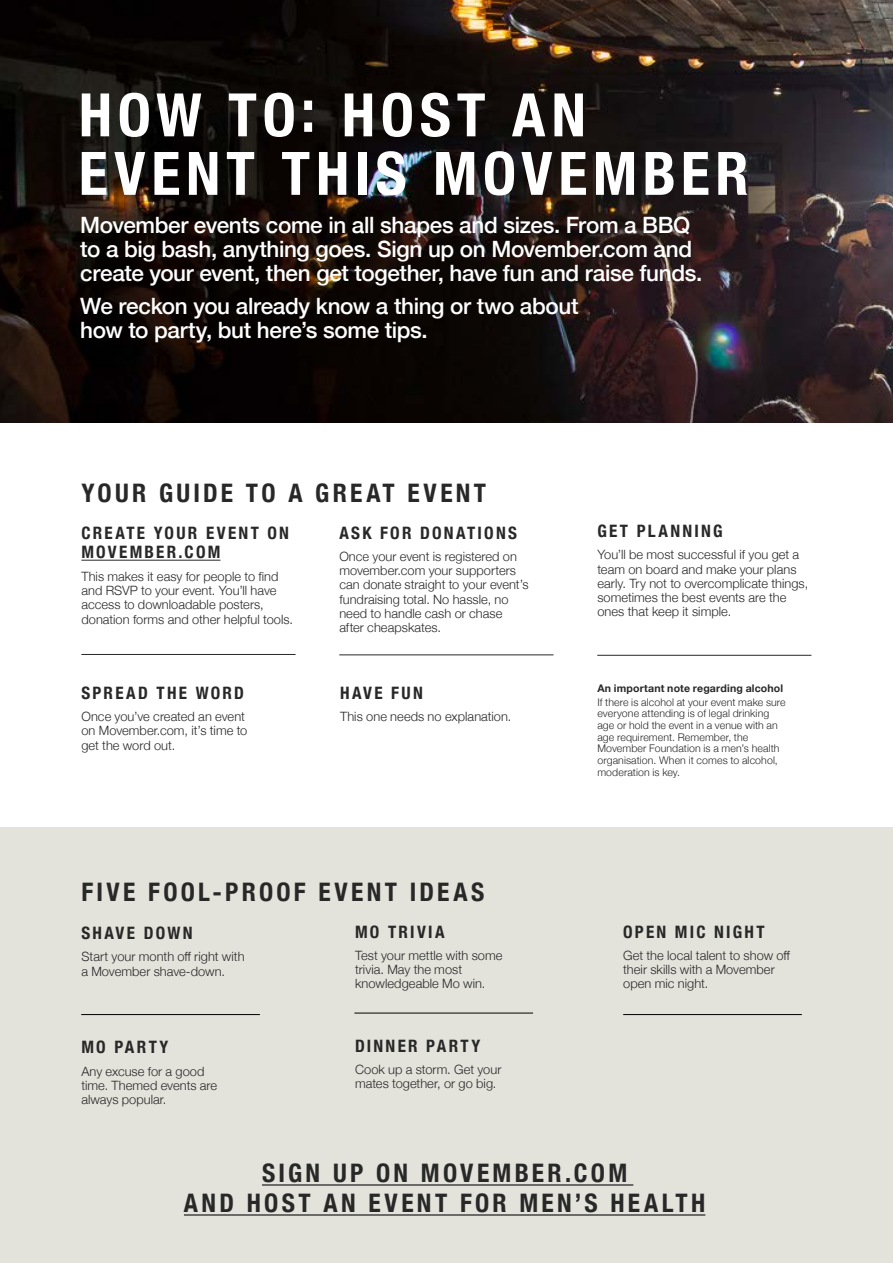
<style>
.page{position:relative;width:893px;height:1263px;background:#fff}
.page>*{position:absolute;margin:0;border:0;box-sizing:border-box;transform-origin:0 0}
.t1{font:700 condensed 60px/58.5px "Helvetica Neue";letter-spacing:.095em;color:#fff}
.t2{font:700 condensed 25.5px/30px "Helvetica Neue";letter-spacing:.13em;color:#292829;text-align:center}
.t3{font:500 22.5px/24px "Helvetica Neue";letter-spacing:-.015em;color:#fff}
.t4{font:700 condensed 17.1px/20px "Helvetica Neue";letter-spacing:.13em;color:#292829}
.t5{font:300 12.9px/14.2px "Helvetica Neue";letter-spacing:.005em;color:#292829}
.t6{font:300 10.5px/11.7px "Helvetica Neue";letter-spacing:.01em;color:#292829}
.t7{font:700 10.5px "Helvetica Neue";letter-spacing:.015em;color:#292829}
</style>
<div class="page">
<div style="left:0;top:827px;width:893px;height:436px;background:#e3e3db"></div>
<img style="left:0;top:0;width:893px;height:422px">
<hr style="left:81px;top:1014px;width:179px;height:1px;background:#000">
<hr style="left:354px;top:1013px;width:179px;height:1px;background:#000">
<hr style="left:623px;top:1014px;width:179px;height:1px;background:#000">
<hr style="left:81px;top:560px;width:139px;height:1px;background:#292829">
<hr style="left:81px;top:654px;width:215px;height:1px;background:#292829">
<hr style="left:339px;top:655px;width:214px;height:1px;background:#292829">
<hr style="left:597px;top:655px;width:214px;height:1px;background:#292829">
<hr style="left:262px;top:1184px;width:371px;height:1px;background:#292829">
<hr style="left:184px;top:1214px;width:521px;height:1px;background:#292829">
<h1 class="t1" style="left:79px;top:82px;width:671px">HOW TO: HOST AN<br>EVENT THIS MOVEMBER</h1>
<h3 class="t3" style="left:80px;top:212px;width:624px">Movember events come in all shapes and sizes. From a BBQ to a big bash, anything goes. Sign up on Movember.com and create your event, then get together, have fun and raise funds.</h3>
<h3 class="t3" style="left:80px;top:293px;width:500px">We reckon you already know a thing or two about how to party, but here’s some tips.</h3>
<h2 class="t2" style="left:81px;top:476px;width:406px">YOUR GUIDE TO A GREAT EVENT</h2>
<h3 class="t4" style="left:81px;top:521px;width:209px">CREATE YOUR EVENT ON<br>MOVEMBER.COM</h3>
<p class="t5" style="left:81px;top:568px;width:213px">This makes it easy for people to find and RSVP to your event. You’ll have access to downloadable posters, donation forms and other helpful tools.</p>
<h3 class="t4" style="left:339px;top:521px;width:179px">ASK FOR DONATIONS</h3>
<p class="t5" style="left:339px;top:548px;width:191px">Once your event is registered on movember.com your supporters can donate straight to your event’s fundraising total. No hassle, no need to handle cash or chase after cheapskates.</p>
<h3 class="t4" style="left:81px;top:682px;width:164px">SPREAD THE WORD</h3>
<p class="t5" style="left:81px;top:709px;width:167px">Once you’ve created an event on Movember.com, it’s time to get the word out.</p>
<h3 class="t4" style="left:340px;top:682px;width:84px">HAVE FUN</h3>
<p class="t5" style="left:340px;top:709px;width:173px">This one needs no explanation.</p>
<h2 class="t2" style="left:81px;top:875px;width:404px">FIVE FOOL-PROOF EVENT IDEAS</h2>
<h3 class="t4" style="left:355px;top:920px;width:91px">MO TRIVIA</h3>
<p class="t5" style="left:355px;top:947px;width:149px">Test your mettle with some trivia. May the most knowledgeable Mo win.</p>
<h3 class="t4" style="left:81px;top:922px;width:113px">SHAVE DOWN</h3>
<p class="t5" style="left:81px;top:949px;width:165px">Start your month off right with a Movember shave-down.</p>
<h3 class="t4" style="left:81px;top:1036px;width:89px">MO PARTY</h3>
<p class="t5" style="left:81px;top:1063px;width:137px">Any excuse for a good time. Themed events are always popular.</p>
<h3 class="t4" style="left:355px;top:1035px;width:127px">DINNER PARTY</h3>
<p class="t5" style="left:355px;top:1062px;width:148px">Cook up a storm. Get your mates together, or go big.</p>
<h3 class="t4" style="left:597px;top:520px;width:127px">GET PLANNING</h3>
<p class="t5" style="left:597px;top:547px;width:212px">You’ll be most successful if you get a team on board and make your plans early. Try not to overcomplicate things, sometimes the best events are the ones that keep it simple.</p>
<p class="t7" style="left:597px;top:680px;width:187px">An important note regarding alcohol</p>
<p class="t6" style="left:597px;top:695px;width:190px">If there is alcohol at your event make sure everyone attending is of legal drinking age or hold the event in a venue with an age requirement. Remember, the Movember Foundation is a men’s health organisation. When it comes to alcohol, moderation is key.</p>
<h3 class="t4" style="left:623px;top:920px;width:143px">OPEN MIC NIGHT</h3>
<p class="t5" style="left:623px;top:947px;width:168px">Get the local talent to show off their skills with a Movember open mic night.</p>
<h2 class="t2" style="left:184px;top:1156px;width:523px">SIGN UP ON MOVEMBER.COM<br>AND HOST AN EVENT FOR MEN’S HEALTH</h2>
</div>
